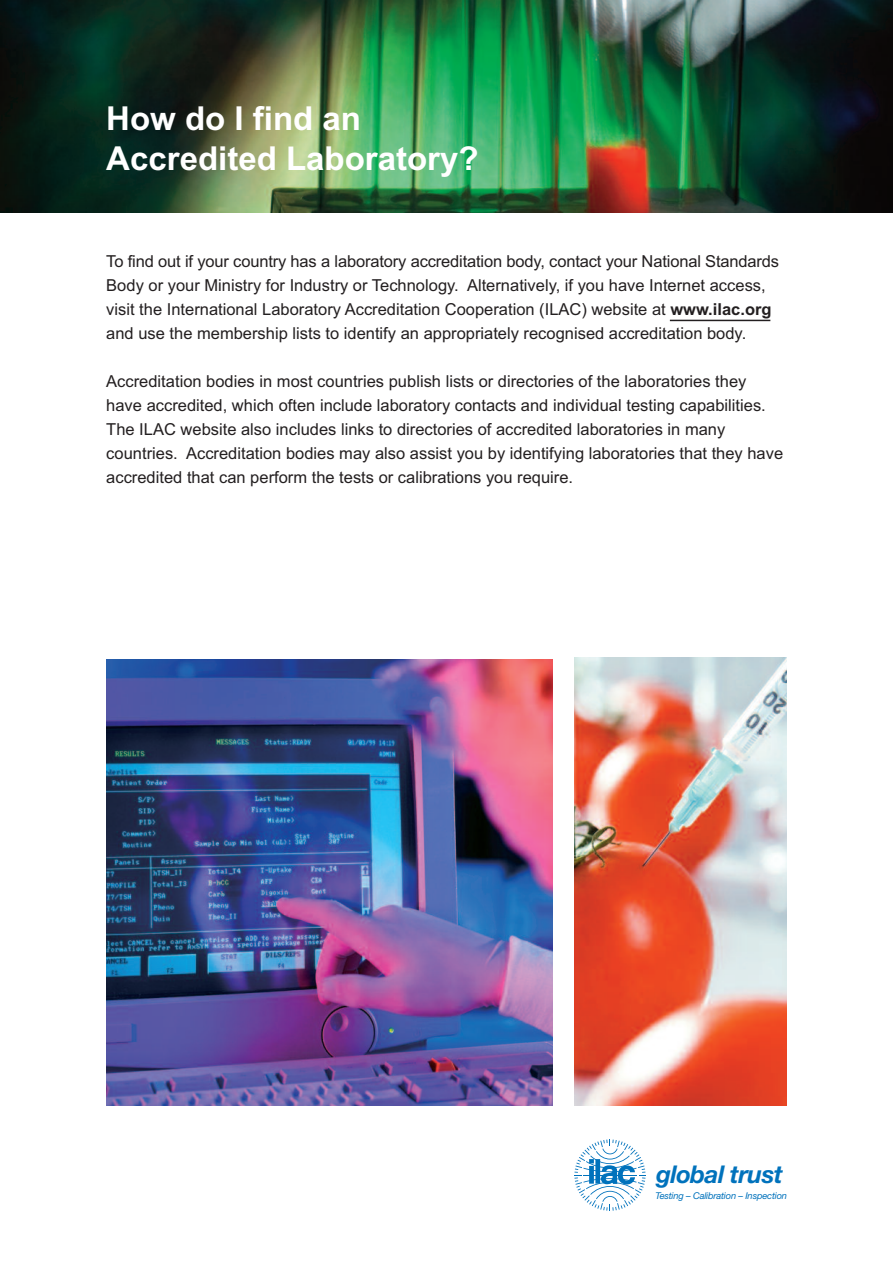
<style>
.page{position:relative;width:893px;height:1263px;background:#fff}
.page>*{position:absolute;margin:0;border:0;box-sizing:border-box;transform-origin:0 0}
.t1{font:700 33px/39.6px "Arial";color:#fff}
.t2{font:italic 700 24.45px "Helvetica Neue";letter-spacing:-.025em;color:#0072bc}
.t3{font:16.5px/24px "Arial";color:#231f20}
.t4{font:italic 9.3px "Helvetica Neue";letter-spacing:-.02em;color:#0072bc}
.s1{font-weight:700}
</style>
<div class="page">
<img style="left:0;top:0;width:893px;height:213px">
<svg style="left:574px;top:1139px;width:72px;height:72px"></svg>
<hr style="left:670px;top:320px;width:100px;height:1px;background:#231f20">
<img style="left:106px;top:659px;width:447px;height:447px">
<img style="left:574px;top:658px;width:213px;height:448px">
<h1 class="t1" style="left:106px;top:99px;width:374px">How do I find an<br>Accredited Laboratory?</h1>
<p class="t3" style="left:106px;top:249px;width:674px">To find out if your country has a laboratory accreditation body, contact your National Standards Body or your Ministry for Industry or Technology. Alternatively, if you have Internet access, visit the International Laboratory Accreditation Cooperation (ILAC) website at <span class="s1">www.ilac.org </span>and use the membership lists to identify an appropriately recognised accreditation body.</p>
<p class="t3" style="left:106px;top:369px;width:678px">Accreditation bodies in most countries publish lists or directories of the laboratories they have accredited, which often include laboratory contacts and individual testing capabilities.<br>The ILAC website also includes links to directories of accredited laboratories in many countries. Accreditation bodies may also assist you by identifying laboratories that they have accredited that can perform the tests or calibrations you require.</p>
<h2 class="t2" style="left:656px;top:1166px;width:128px">global trust</h2>
<p class="t4" style="left:655px;top:1193px;width:133px">Testing – Calibration – Inspection</p>
</div>
